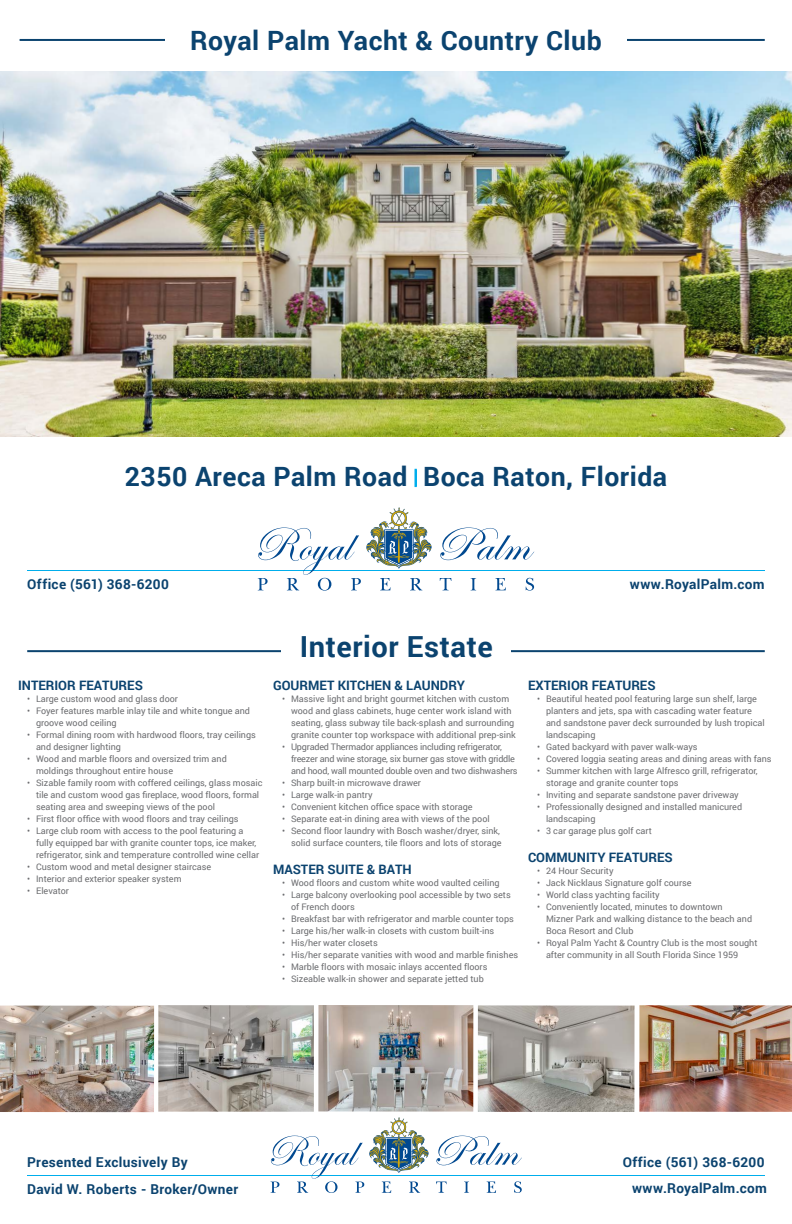
<style>
.page{position:relative;width:792px;height:1224px;background:#fff}
.page>*{position:absolute;margin:0;border:0;box-sizing:border-box;transform-origin:0 0}
.t1{font:700 29px "Roboto";letter-spacing:.02em;color:#0b436f}
.t2{font:700 26.6px "Roboto";letter-spacing:.02em;color:#0b436f}
.t3{font:700 13.6px "Roboto";letter-spacing:.025em;color:#0b436f}
.t4{font:700 13px "Roboto";color:#0b436f}
.t5{font:9px/12px "Roboto";color:#6c6d70}
.t6{font:9px/12px "Roboto";letter-spacing:-.02em;color:#6c6d70}
.s1{font-weight:100;font-size:19.5px;color:#00aeec}
</style>
<div class="page">
<hr style="left:27px;top:650px;width:738px;height:2px;background:#0b436f">
<hr style="left:27px;top:1175px;width:738px;height:1px;background:#00aeec">
<svg style="left:436px;top:1182px;width:11px;height:11px"></svg>
<svg style="left:464px;top:1182px;width:5px;height:11px"></svg>
<svg style="left:487px;top:1182px;width:9px;height:11px"></svg>
<svg style="left:514px;top:1181px;width:8px;height:12px"></svg>
<svg style="left:436px;top:1136px;width:86px;height:29px"></svg>
<svg style="left:271px;top:1117px;width:158px;height:76px"></svg>
<div style="left:282px;top:617px;width:229px;height:50px;background:#fff"></div>
<hr style="left:27px;top:570px;width:738px;height:1px;background:#00aeec">
<svg style="left:440px;top:578px;width:11px;height:12px"></svg>
<svg style="left:471px;top:578px;width:5px;height:12px"></svg>
<svg style="left:495px;top:578px;width:11px;height:12px"></svg>
<svg style="left:526px;top:578px;width:8px;height:13px"></svg>
<svg style="left:440px;top:528px;width:94px;height:32px"></svg>
<svg style="left:258px;top:507px;width:174px;height:84px"></svg>
<svg style="left:415px;top:469px;width:2px;height:18px"></svg>
<hr style="left:20px;top:39px;width:745px;height:2px;background:#0b436f">
<div style="left:165px;top:22px;width:462px;height:32px;background:#fff"></div>
<img style="left:0;top:71px;width:792px;height:365px">
<img style="left:158px;top:1005px;width:156px;height:107px">
<img style="left:318px;top:1005px;width:155px;height:107px">
<img style="left:478px;top:1005px;width:157px;height:107px">
<img style="left:0;top:1006px;width:154px;height:106px">
<img style="left:639px;top:1005px;width:153px;height:107px">
<p class="t2" style="left:190px;top:22px;width:413px">Royal Palm Yacht &amp; Country Club</p>
<p class="t2" style="left:125px;top:458px;width:544px">2350 Areca Palm Road <span class="s1">|</span> Boca Raton, Florida</p>
<p class="t3" style="left:27px;top:575px;width:143px">Office (561) 368-6200</p>
<p class="t3" style="left:630px;top:575px;width:136px">www.RoyalPalm.com</p>
<p class="t4" style="left:18px;top:676px;width:126px">INTERIOR FEATURES</p>
<p class="t5" style="left:27px;top:693px;width:153px">• Large custom wood and glass door</p>
<p class="t5" style="left:36px;top:705px;width:216px;text-indent:-9px">• Foyer features marble inlay tile and white tongue and groove wood ceiling</p>
<p class="t5" style="left:36px;top:729px;width:221px;text-indent:-9px">• Formal dining room with hardwood floors, tray ceilings and designer lighting</p>
<p class="t5" style="left:36px;top:753px;width:192px;text-indent:-9px">• Wood and marble floors and oversized trim and moldings throughout entire house</p>
<p class="t5" style="left:36px;top:777px;width:228px;text-indent:-9px">• Sizable family room with coffered ceilings, glass mosaic tile and custom wood gas fireplace, wood floors, formal seating area and sweeping views of the pool</p>
<p class="t5" style="left:27px;top:813px;width:213px">• First floor office with wood floors and tray ceilings</p>
<p class="t5" style="left:36px;top:825px;width:225px;text-indent:-9px">• Large club room with access to the pool featuring a fully equipped bar with granite counter tops, ice maker, refrigerator, sink and temperature controlled wine cellar</p>
<p class="t5" style="left:27px;top:861px;width:186px">• Custom wood and metal designer staircase</p>
<p class="t5" style="left:27px;top:873px;width:156px">• Interior and exterior speaker system</p>
<p class="t5" style="left:27px;top:885px;width:44px">• Elevator</p>
<p class="t1" style="left:300px;top:627px;width:195px">Interior Estate</p>
<p class="t4" style="left:273px;top:676px;width:193px">GOURMET KITCHEN &amp; LAUNDRY</p>
<p class="t5" style="left:291px;top:693px;width:226px;text-indent:-9px">• Massive light and bright gourmet kitchen with custom wood and glass cabinets, huge center work island with seating, glass subway tile back-splash and surrounding granite counter top workspace with additional prep-sink</p>
<p class="t6" style="left:291px;top:741px;width:228px;text-indent:-9px">• Upgraded Thermador appliances including refrigerator, freezer and wine storage, six burner gas stove with griddle and hood, wall mounted double oven and two dishwashers</p>
<p class="t5" style="left:282px;top:777px;width:141px">• Sharp built-in microwave drawer</p>
<p class="t5" style="left:282px;top:789px;width:92px">• Large walk-in pantry</p>
<p class="t5" style="left:282px;top:801px;width:192px">• Convenient kitchen office space with storage</p>
<p class="t5" style="left:282px;top:813px;width:209px">• Separate eat-in dining area with views of the pool</p>
<p class="t5" style="left:282px;top:825px;width:221px;text-align:right">• Second floor laundry with Bosch washer/dryer, sink, solid surface counters, tile floors and lots of storage</p>
<p class="t4" style="left:273px;top:860px;width:140px">MASTER SUITE &amp; BATH</p>
<p class="t5" style="left:282px;top:876px;width:219px">• Wood floors and custom white wood vaulted ceiling</p>
<p class="t5" style="left:291px;top:888px;width:221px;text-indent:-9px">• Large balcony overlooking pool accessible by two sets of French doors</p>
<p class="t5" style="left:282px;top:912px;width:233px">• Breakfast bar with refrigerator and marble counter tops</p>
<p class="t5" style="left:282px;top:924px;width:214px">• Large his/her walk-in closets with custom built-ins</p>
<p class="t5" style="left:282px;top:936px;width:97px">• His/her water closets</p>
<p class="t5" style="left:282px;top:948px;width:238px">• His/her separate vanities with wood and marble finishes</p>
<p class="t5" style="left:282px;top:960px;width:207px">• Marble floors with mosaic inlays accented floors</p>
<p class="t5" style="left:282px;top:972px;width:203px">• Sizeable walk-in shower and separate jetted tub</p>
<p class="t4" style="left:528px;top:676px;width:129px">EXTERIOR FEATURES</p>
<p class="t5" style="left:546px;top:693px;width:220px;text-indent:-9px">• Beautiful heated pool featuring large sun shelf, large planters and jets, spa with cascading water feature and sandstone paver deck surrounded by lush tropical landscaping</p>
<p class="t5" style="left:537px;top:741px;width:162px">• Gated backyard with paver walk-ways</p>
<p class="t5" style="left:537px;top:753px;width:236px">• Covered loggia seating areas and dining areas with fans</p>
<p class="t5" style="left:546px;top:765px;width:213px;text-indent:-9px">• Summer kitchen with large Alfresco grill, refrigerator, storage and granite counter tops</p>
<p class="t5" style="left:537px;top:789px;width:203px">• Inviting and separate sandstone paver driveway</p>
<p class="t5" style="left:546px;top:801px;width:198px;text-indent:-9px">• Professionally designed and installed manicured landscaping</p>
<p class="t5" style="left:537px;top:825px;width:116px">• 3 car garage plus golf cart</p>
<p class="t4" style="left:528px;top:848px;width:146px">COMMUNITY FEATURES</p>
<p class="t5" style="left:537px;top:864px;width:78px">• 24 Hour Security</p>
<p class="t5" style="left:537px;top:876px;width:156px">• Jack Nicklaus Signature golf course</p>
<p class="t5" style="left:537px;top:888px;width:124px">• World class yachting facility</p>
<p class="t5" style="left:546px;top:900px;width:208px;text-indent:-9px">• Conveniently located, minutes to downtown<br>Mizner Park and walking distance to the beach and<br>Boca Resort and Club</p>
<p class="t5" style="left:546px;top:936px;width:213px;text-indent:-9px">• Royal Palm Yacht &amp; Country Club is the most sought after community in all South Florida Since 1959</p>
<p class="t3" style="left:27px;top:1153px;width:162px">Presented Exclusively By</p>
<p class="t3" style="left:27px;top:1179px;width:212px">David W. Roberts - Broker/Owner</p>
<p class="t3" style="left:623px;top:1153px;width:143px">Office (561) 368-6200</p>
<p class="t3" style="left:632px;top:1179px;width:136px">www.RoyalPalm.com</p>
</div>
